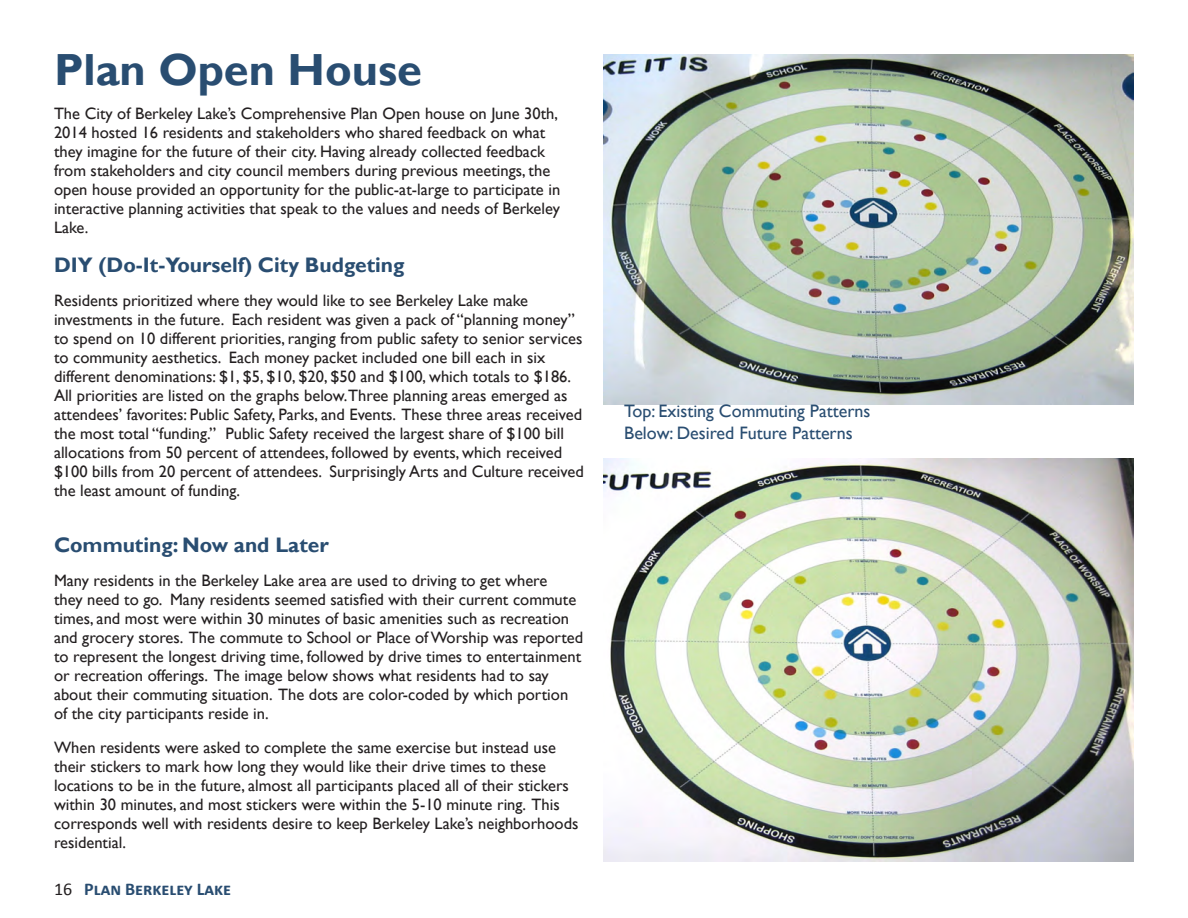
<style>
.page{position:relative;width:1188px;height:918px;background:#fff}
.page>*{position:absolute;margin:0;border:0;box-sizing:border-box;transform-origin:0 0}
.t1{font:700 45px "Gill Sans";color:#294d71}
.t2{font:700 21px "Gill Sans";color:#294d71}
.t3{font:18px "Gill Sans";color:#294d71}
.t4{font:700 18px "Calibri";color:#294d71}
.t5{font:16.5px/18.9px "Gill Sans";color:#231f20}
.s1{font-weight:400;color:#231f20}
</style>
<div class="page">
<img style="left:603px;top:54px;width:531px;height:351px">
<img style="left:603px;top:459px;width:531px;height:403px">
<p class="t1" style="left:54px;top:43px;width:370px">Plan Open House</p>
<p class="t5" style="left:54px;top:104px;width:508px">The City of Berkeley Lake’s Comprehensive Plan Open house on June 30th, 2014 hosted 16 residents and stakeholders who shared feedback on what they imagine for the future of their city. Having already collected feedback from stakeholders and city council members during previous meetings, the open house provided an opportunity for the public-at-large to participate in interactive planning activities that speak to the values and needs of Berkeley Lake.</p>
<p class="t2" style="left:54px;top:252px;width:352px">DIY (Do-It-Yourself) City Budgeting</p>
<p class="t5" style="left:54px;top:291px;width:531px">Residents prioritized where they would like to see Berkeley Lake make investments in the future. Each resident was given a pack of “planning money” to spend on 10 different priorities, ranging from public safety to senior services to community aesthetics. Each money packet included one bill each in six different denominations: $1, $5, $10, $20, $50 and $100, which totals to $186.<br>All priorities are listed on the graphs below.Three planning areas emerged as attendees’ favorites: Public Safety, Parks, and Events. These three areas received the most total “funding.” Public Safety received the largest share of $100 bill allocations from 50 percent of attendees, followed by events, which received $100 bills from 20 percent of attendees. Surprisingly Arts and Culture received the least amount of funding.</p>
<p class="t2" style="left:54px;top:532px;width:276px">Commuting: Now and Later</p>
<p class="t5" style="left:54px;top:571px;width:531px">Many residents in the Berkeley Lake area are used to driving to get where<br>they need to go. Many residents seemed satisfied with their current commute times, and most were within 30 minutes of basic amenities such as recreation and grocery stores. The commute to School or Place of Worship was reported to represent the longest driving time, followed by drive times to entertainment or recreation offerings. The image below shows what residents had to say about their commuting situation. The dots are color-coded by which portion of the city participants reside in.</p>
<p class="t5" style="left:54px;top:738px;width:526px">When residents were asked to complete the same exercise but instead use their stickers to mark how long they would like their drive times to these locations to be in the future, almost all participants placed all of their stickers within 30 minutes, and most stickers were within the 5-10 minute ring. This corresponds well with residents desire to keep Berkeley Lake’s neighborhoods residential.</p>
<p class="t4" style="left:54px;top:878px;width:179px"><span class="s1">16</span> Plan Berkeley Lake</p>
<p class="t3" style="left:624px;top:401px;width:248px">Top: Existing Commuting Patterns</p>
<p class="t3" style="left:624px;top:423px;width:230px">Below: Desired Future Patterns</p>
</div>
